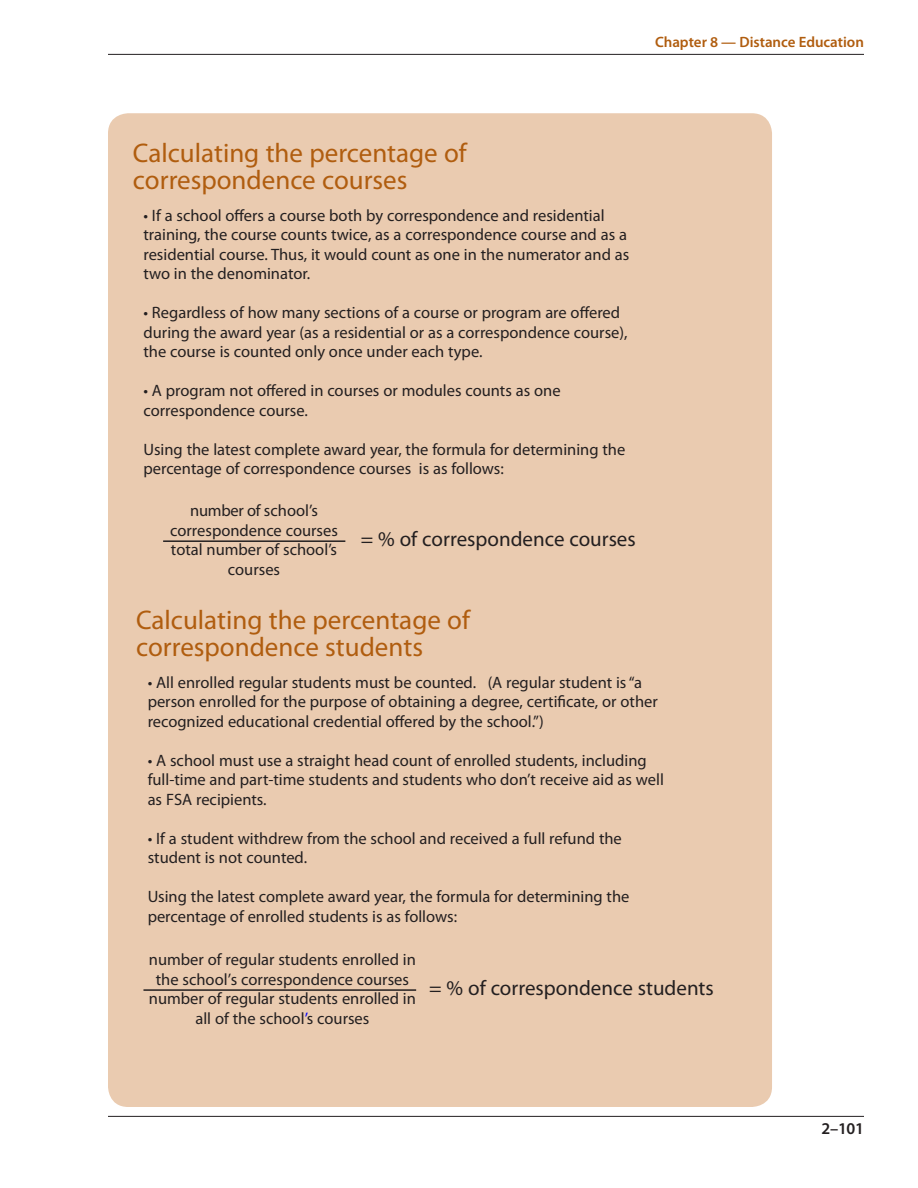
<style>
.page{position:relative;width:918px;height:1188px;background:#fff}
.page>*{position:absolute;margin:0;border:0;box-sizing:border-box;transform-origin:0 0}
.myria_head{font:27px/27px "Myriad Pro";color:#b05d0f}
.myria_body{font:21px "Myriad Pro";color:#231f20}
.myria_body-2{font:16.5px/19.5px "Myriad Pro";color:#231f20}
.t1{font:600 16.5px "Myriad Pro";color:#231f20}
.t2{font:600 15px "Myriad Pro";color:#b05d0f}
.s1{color:#00f}
</style>
<div class="page">
<hr style="left:108px;top:1116px;width:756px;height:1px;background:#231f20">
<hr style="left:108px;top:54px;width:756px;height:1px;background:#231f20">
<div style="left:108px;top:113px;width:664px;height:994px;background:#eacbb0;border-radius:20px"></div>
<hr style="left:163px;top:540px;width:182px;height:2px;background:#231f20">
<hr style="left:143px;top:989px;width:273px;height:2px;background:#231f20">
<p class="t2" style="left:655px;top:33px;width:210px">Chapter 8 — Distance Education</p>
<p class="myria_head" style="left:133px;top:139px;width:335px">Calculating the percentage of correspondence courses</p>
<p class="myria_body-2" style="left:143px;top:205px;width:487px">• If a school offers a course both by correspondence and residential training, the course counts twice, as a correspondence course and as a residential course. Thus, it would count as one in the numerator and as two in the denominator.</p>
<p class="myria_body-2" style="left:143px;top:302px;width:486px">• Regardless of how many sections of a course or program are offered during the award year (as a residential or as a correspondence course), the course is counted only once under each type.</p>
<p class="myria_body-2" style="left:143px;top:380px;width:419px">• A program not offered in courses or modules counts as one correspondence course.</p>
<p class="myria_body-2" style="left:143px;top:439px;width:483px">Using the latest complete award year, the formula for determining the percentage of correspondence courses is as follows:</p>
<p class="myria_body-2" style="left:170px;top:500px;width:169px;text-align:center">number of school’s correspondence courses</p>
<p class="myria_body-2" style="left:171px;top:539px;width:168px;text-align:center">total number of school’s courses</p>
<p class="myria_body" style="left:361px;top:526px;width:276px">= % of correspondence courses</p>
<p class="myria_head" style="left:136px;top:606px;width:335px">Calculating the percentage of correspondence students</p>
<p class="myria_body-2" style="left:148px;top:672px;width:512px">• All enrolled regular students must be counted. (A regular student is “a person enrolled for the purpose of obtaining a degree, certificate, or other recognized educational credential offered by the school.”)</p>
<p class="myria_body-2" style="left:148px;top:750px;width:518px">• A school must use a straight head count of enrolled students, including full-time and part-time students and students who don’t receive aid as well as FSA recipients.</p>
<p class="myria_body-2" style="left:148px;top:828px;width:476px">• If a student withdrew from the school and received a full refund the student is not counted.</p>
<p class="myria_body-2" style="left:148px;top:887px;width:483px">Using the latest complete award year, the formula for determining the percentage of enrolled students is as follows:</p>
<p class="myria_body-2" style="left:149px;top:950px;width:269px;text-align:center">number of regular students enrolled in the school’s correspondence courses</p>
<p class="myria_body-2" style="left:149px;top:989px;width:269px;text-align:center">number of regular students enrolled in all of the school<span class="s1">’</span>s courses</p>
<p class="myria_body" style="left:429px;top:975px;width:286px">= % of correspondence students</p>
<p class="t1" style="left:821px;top:1118px;width:44px">2–101</p>
</div>
